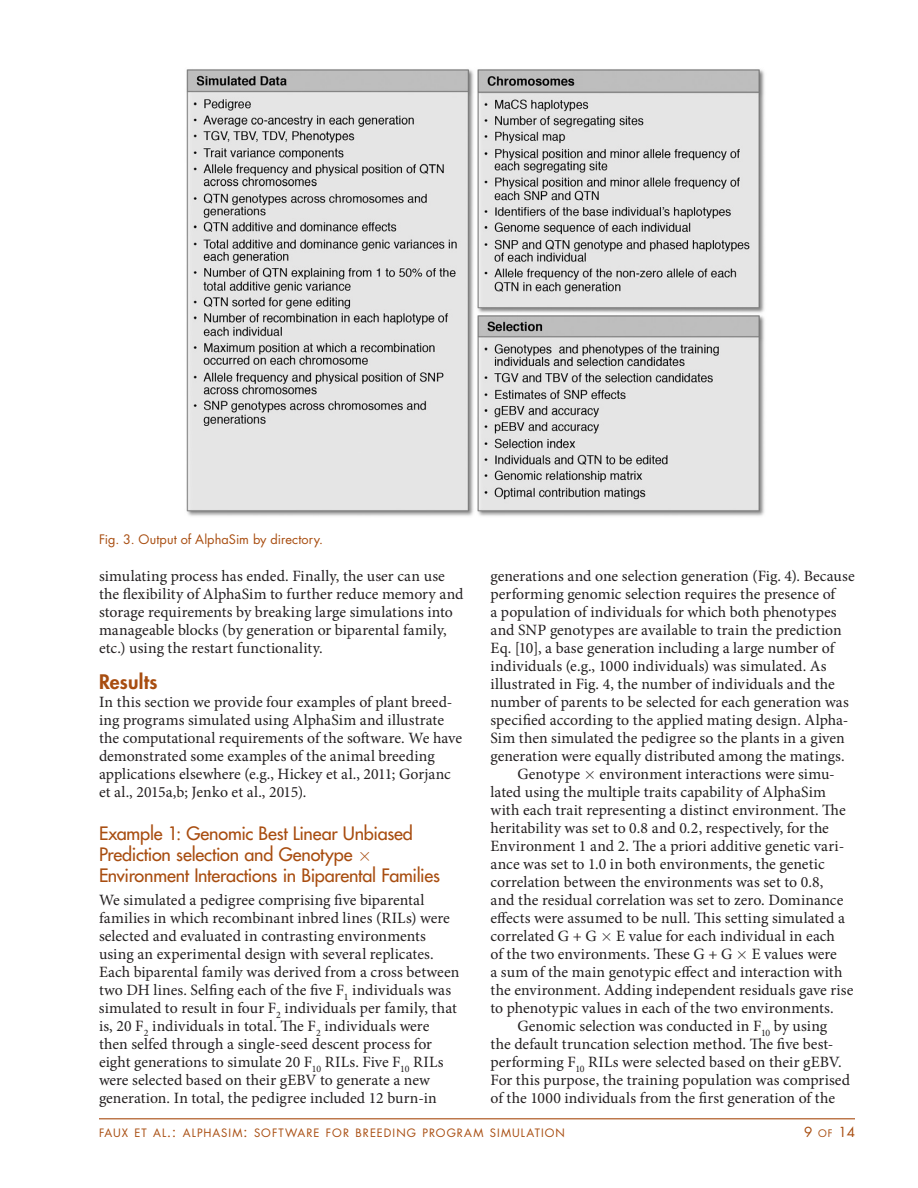
<style>
.page{position:relative;width:918px;height:1188px;background:#fff}
.page>*{position:absolute;margin:0;border:0;box-sizing:border-box;transform-origin:0 0}
.t1{font:800 19.5px "Futura Std";letter-spacing:.015em;color:#a84d10}
.t2{font:500 18px/21px "Futura Std";letter-spacing:-.015em;color:#a84d10}
.t3{font:15.75px/18px "Minion Pro";color:#231f20}
.t4{font:13.5px "Futura Std";color:#a84d10}
.t5{font:12.75px "Futura Std";letter-spacing:.005em;color:#a84d10}
.t6{font:11.25px "Futura Std";letter-spacing:.09em;color:#a84d10}
.s1{font-size:15px}
.s2{font-size:10.2px}
</style>
<div class="page">
<hr style="left:99px;top:1118px;width:756px;height:1px;background:#a84d10">
<img style="left:186px;top:69px;width:579px;height:447px">
<p class="t5" style="left:99px;top:531px;width:226px">Fig. 3. Output of AlphaSim by directory.</p>
<p class="t3" style="left:99px;top:567px;width:366px">simulating process has ended. Finally, the user can use the flexibility of AlphaSim to further reduce memory and storage requirements by breaking large simulations into manageable blocks (by generation or biparental family, etc.) using the restart functionality.</p>
<p class="t1" style="left:99px;top:669px;width:60px">Results</p>
<p class="t3" style="left:99px;top:693px;width:365px">In this section we provide four examples of plant breed&shy;ing programs simulated using AlphaSim and illustrate the computational requirements of the software. We have demonstrated some examples of the animal breeding applications elsewhere (e.g., Hickey et al., 2011; Gorjanc et al., 2015a,b; Jenko et al., 2015).</p>
<p class="t2" style="left:99px;top:823px;width:342px">Example 1: Genomic Best Linear Unbiased<br>Prediction selection and Genotype<br>Environment Interactions in Biparental Families</p>
<p class="t3" style="left:99px;top:891px;width:362px">We simulated a pedigree comprising five biparental families in which recombinant inbred lines (RILs) were selected and evaluated in contrasting environments using an experimental design with several replicates.<br>Each biparental family was derived from a cross between two DH lines. Selfing each of the five F<sub>1</sub> individuals was simulated to result in four F<sub>2</sub> individuals per family, that is, 20 F<sub>2</sub> individuals in total. The F<sub>2</sub> individuals were then selfed through a single-seed descent process for eight generations to simulate 20 F<sub>10</sub> RILs. Five F<sub>10</sub> RILs were selected based on their gEBV to generate a new generation. In total, the pedigree included 12 burn-in</p>
<p class="t3" style="left:491px;top:567px;width:366px">generations and one selection generation (Fig. 4). Because</p>
<p class="t3" style="left:491px;top:585px;width:346px">performing genomic selection requires the presence of</p>
<p class="t3" style="left:491px;top:603px;width:348px">a population of individuals for which both phenotypes</p>
<p class="t3" style="left:491px;top:621px;width:353px">and SNP genotypes are available to train the prediction</p>
<p class="t3" style="left:491px;top:639px;width:346px">Eq. [10], a base generation including a large number of</p>
<p class="t3" style="left:491px;top:657px;width:338px">individuals (e.g., 1000 individuals) was simulated. As</p>
<p class="t3" style="left:491px;top:675px;width:346px">illustrated in Fig. 4, the number of individuals and the</p>
<p class="t3" style="left:491px;top:693px;width:360px">number of parents to be selected for each generation was</p>
<p class="t3" style="left:491px;top:711px;width:360px">specified according to the applied mating design. Alpha-</p>
<p class="t3" style="left:491px;top:729px;width:356px">Sim then simulated the pedigree so the plants in a given</p>
<p class="t3" style="left:491px;top:747px;width:356px">generation were equally distributed among the matings.</p>
<p class="t3" style="left:517px;top:765px;width:319px">Genotype environment interactions were simu-</p>
<p class="t3" style="left:491px;top:783px;width:337px">lated using the multiple traits capability of AlphaSim</p>
<p class="t3" style="left:491px;top:801px;width:357px">with each trait representing a distinct environment. The</p>
<p class="t3" style="left:491px;top:819px;width:340px">heritability was set to 0.8 and 0.2, respectively, for the</p>
<p class="t3" style="left:491px;top:837px;width:355px">Environment 1 and 2. The a priori additive genetic vari-</p>
<p class="t3" style="left:491px;top:855px;width:336px">ance was set to 1.0 in both environments, the genetic</p>
<p class="t3" style="left:491px;top:873px;width:334px">correlation between the environments was set to 0.8,</p>
<p class="t3" style="left:491px;top:891px;width:354px">and the residual correlation was set to zero. Dominance</p>
<p class="t3" style="left:491px;top:909px;width:356px">effects were assumed to be null. This setting simulated a</p>
<p class="t3" style="left:491px;top:927px;width:346px">correlated G + G E value for each individual in each</p>
<p class="t3" style="left:491px;top:945px;width:348px">of the two environments. These G + G E values were</p>
<p class="t3" style="left:491px;top:963px;width:354px">a sum of the main genotypic effect and interaction with</p>
<p class="t3" style="left:491px;top:981px;width:365px">the environment. Adding independent residuals gave rise</p>
<p class="t3" style="left:491px;top:999px;width:345px">to phenotypic values in each of the two environments.</p>
<p class="t3" style="left:517px;top:1017px;width:311px">Genomic selection was conducted in F<sub>10</sub> by using</p>
<p class="t3" style="left:491px;top:1035px;width:344px">the default truncation selection method. The five best-</p>
<p class="t3" style="left:491px;top:1053px;width:353px">performing F<sub>10</sub> RILs were selected based on their gEBV.</p>
<p class="t3" style="left:490px;top:1071px;width:361px">For this purpose, the training population was comprised</p>
<p class="t3" style="left:490px;top:1089px;width:346px">of the 1000 individuals from the first generation of the</p>
<p class="t6" style="left:99px;top:1126px;width:467px">FAUX ET AL<span class="s1">.:</span> ALPHASIM<span class="s1">:</span> SOFTWARE FOR BREEDING PROGRAM SIMULATION</p>
<p class="t4" style="left:804px;top:1124px;width:52px">9 <span class="s2">OF</span> 14</p>
</div>
